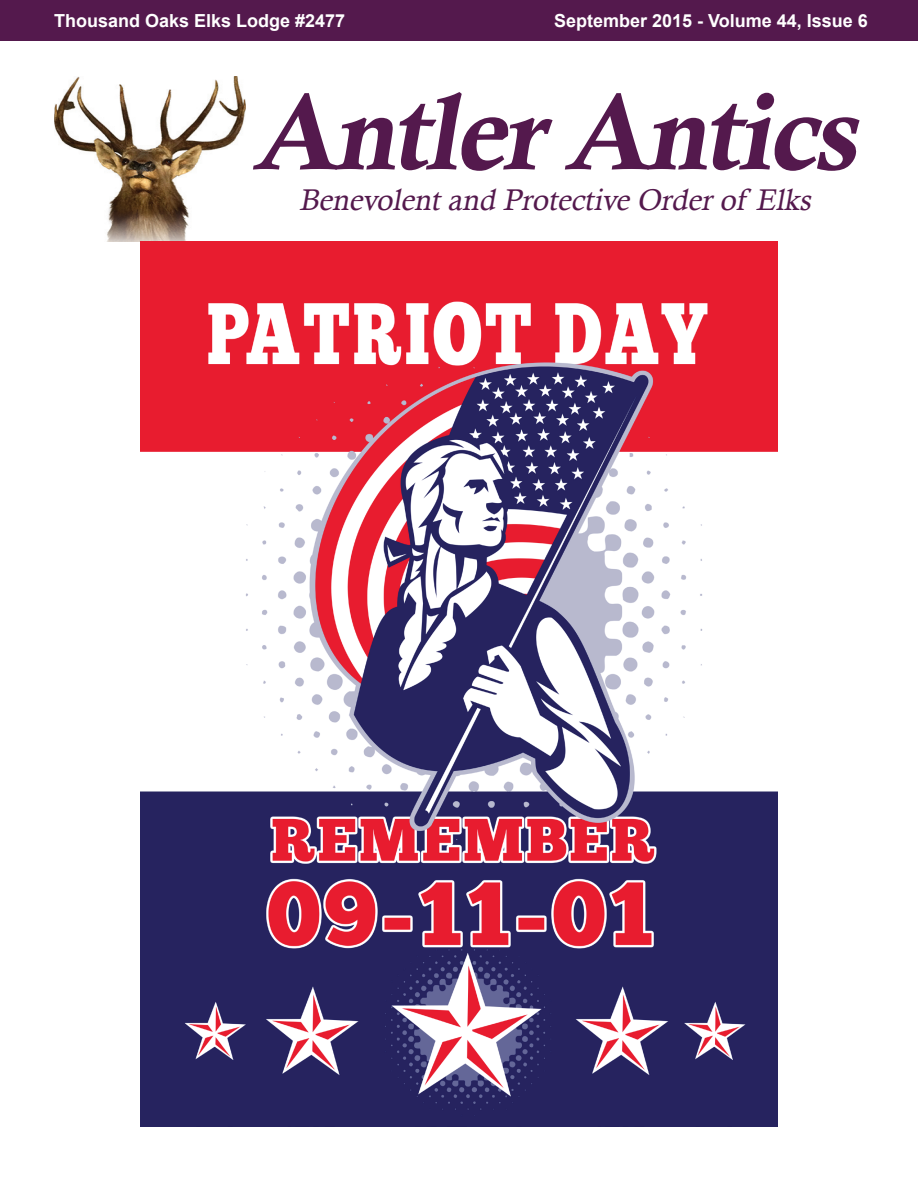
<style>
.page{position:relative;width:918px;height:1188px;background:#fff}
.page>*{position:absolute;margin:0;border:0;box-sizing:border-box;transform-origin:0 0}
.t1{font:italic 108px "Calis MT Bol";color:#54194d}
.t2{font:italic 30px "Calisto";color:#54194d}
.t3{font:700 18px "Arial";color:#fff}
</style>
<div class="page">
<div style="left:1px;top:0;width:917px;height:40px;background:#54194d"></div>
<img style="left:54px;top:76px;width:192px;height:165px">
<img style="left:140px;top:241px;width:638px;height:886px">
<p class="t3" style="left:54px;top:8px;width:293px">Thousand Oaks Elks Lodge #2477</p>
<p class="t3" style="left:554px;top:8px;width:315px">September 2015 - Volume 44, Issue 6</p>
<h1 class="t1" style="left:253px;top:70px;width:625px">AntlerAntics</h1>
<h2 class="t2" style="left:299px;top:182px;width:519px">Benevolentand Protective Orderof Elks</h2>
</div>
